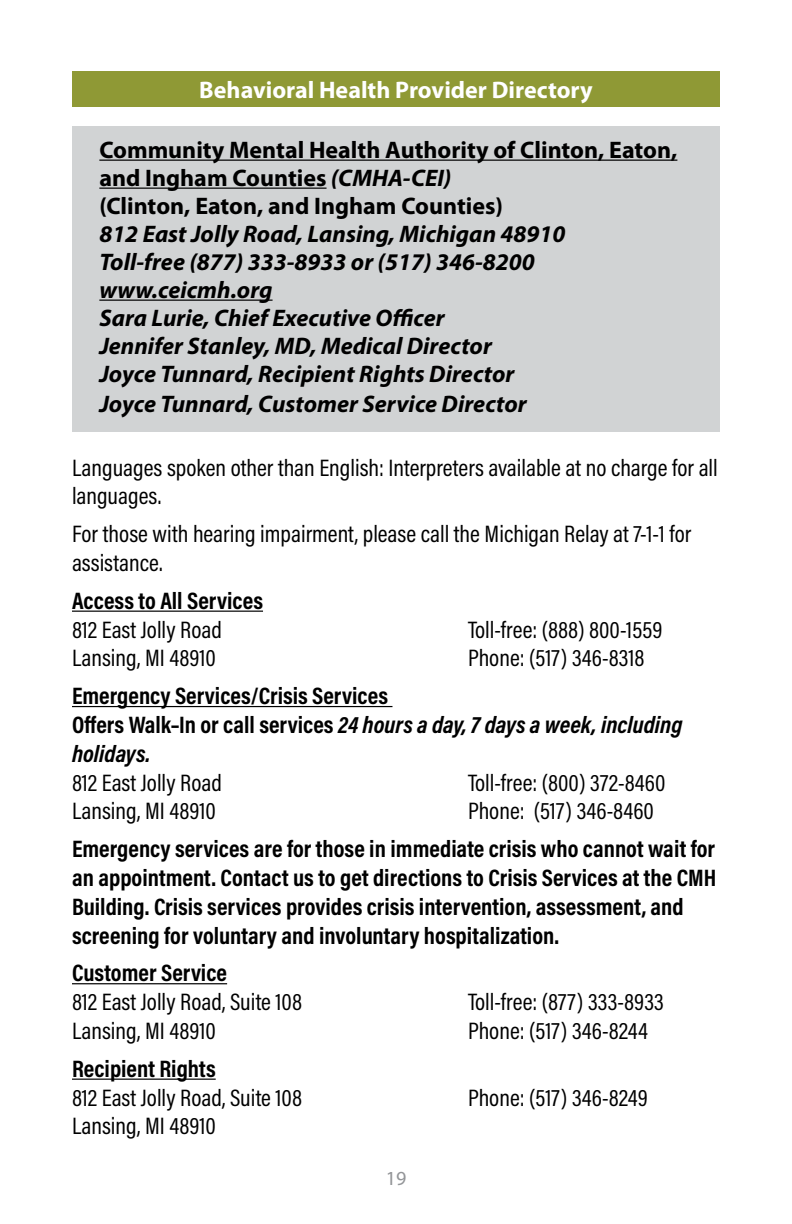
<style>
.page{position:relative;width:792px;height:1224px;background:#fff}
.page>*{position:absolute;margin:0;border:0;box-sizing:border-box;transform-origin:0 0}
.t1{font:24px/28.8px "Acumin Pro Cond";color:#000}
.t2{font:700 24px/28.8px "Acumin Pro Cond";color:#000}
.t3{font:italic 700 24px/28.4px "Myriad Pro";color:#000}
.t4{font:700 24px/28px "Myriad Pro";color:#000}
.t5{font:700 24px "Myriad Pro";color:#fff}
.t6{font:20px "Myriad Pro";color:#939598}
.s1{font-style:italic}
</style>
<div class="page">
<div style="left:72px;top:71px;width:648px;height:36px;background:#8f9935"></div>
<div style="left:72px;top:126px;width:648px;height:306px;background:#d1d3d4"></div>
<hr style="left:99px;top:160px;width:578px;height:1px;background:#000">
<hr style="left:99px;top:188px;width:228px;height:1px;background:#000">
<hr style="left:99px;top:300px;width:174px;height:1px;background:#000">
<hr style="left:72px;top:611px;width:191px;height:1px;background:#000">
<hr style="left:72px;top:706px;width:320px;height:1px;background:#000">
<hr style="left:72px;top:983px;width:155px;height:1px;background:#000">
<hr style="left:72px;top:1079px;width:144px;height:1px;background:#000">
<p class="t5" style="left:199px;top:74px;width:395px">Behavioral Health Provider Directory</p>
<p class="t4" style="left:99px;top:135px;width:580px">Community Mental Health Authority of Clinton, Eaton, and Ingham Counties <span class="s1">(CMHA-CEI)<br></span>(Clinton, Eaton, and Ingham Counties)</p>
<p class="t3" style="left:99px;top:219px;width:468px">812 East Jolly Road, Lansing, Michigan 48910<br>Toll-free (877) 333-8933 or (517) 346-8200 www.ceicmh.org<br>Sara Lurie, Chief Executive Officer<br>Jennifer Stanley, MD, Medical Director<br>Joyce Tunnard, Recipient Rights Director Joyce Tunnard, Customer Service Director</p>
<p class="t1" style="left:72px;top:452px;width:647px">Languages spoken other than English: Interpreters available at no charge for all languages.</p>
<p class="t1" style="left:72px;top:519px;width:621px">For those with hearing impairment, please call the Michigan Relay at 7-1-1 for assistance.</p>
<p class="t2" style="left:72px;top:585px;width:193px">Access to All Services</p>
<p class="t1" style="left:72px;top:614px;width:151px">812 East Jolly Road</p>
<p class="t1" style="left:468px;top:614px;width:196px">Toll-free: (888) 800-1559</p>
<p class="t1" style="left:72px;top:643px;width:145px">Lansing, MI 48910</p>
<p class="t1" style="left:468px;top:643px;width:178px">Phone: (517) 346-8318</p>
<p class="t2" style="left:72px;top:681px;width:612px">Emergency Services/Crisis Services<br>Offers Walk–In or call services <span class="s1">24 hours a day, 7 days a week, including holidays.</span></p>
<p class="t1" style="left:72px;top:767px;width:151px">812 East Jolly Road</p>
<p class="t1" style="left:468px;top:767px;width:199px">Toll-free: (800) 372-8460</p>
<p class="t1" style="left:72px;top:796px;width:145px">Lansing, MI 48910</p>
<p class="t1" style="left:468px;top:796px;width:188px">Phone: (517) 346-8460</p>
<p class="t2" style="left:72px;top:834px;width:646px">Emergency services are for those in immediate crisis who cannot wait for an appointment. Contact us to get directions to Crisis Services at the CMH Building. Crisis services provides crisis intervention, assessment, and screening for voluntary and involuntary hospitalization.</p>
<p class="t2" style="left:72px;top:958px;width:157px">Customer Service</p>
<p class="t1" style="left:72px;top:987px;width:232px">812 East Jolly Road, Suite 108</p>
<p class="t1" style="left:468px;top:987px;width:197px">Toll-free: (877) 333-8933</p>
<p class="t1" style="left:72px;top:1016px;width:145px">Lansing, MI 48910</p>
<p class="t1" style="left:468px;top:1016px;width:182px">Phone: (517) 346-8244</p>
<p class="t2" style="left:72px;top:1053px;width:145px">Recipient Rights</p>
<p class="t1" style="left:72px;top:1082px;width:232px">812 East Jolly Road, Suite 108</p>
<p class="t1" style="left:468px;top:1082px;width:181px">Phone: (517) 346-8249</p>
<p class="t1" style="left:72px;top:1111px;width:145px">Lansing, MI 48910</p>
<p class="t6" style="left:386px;top:1166px;width:22px">19</p>
</div>
